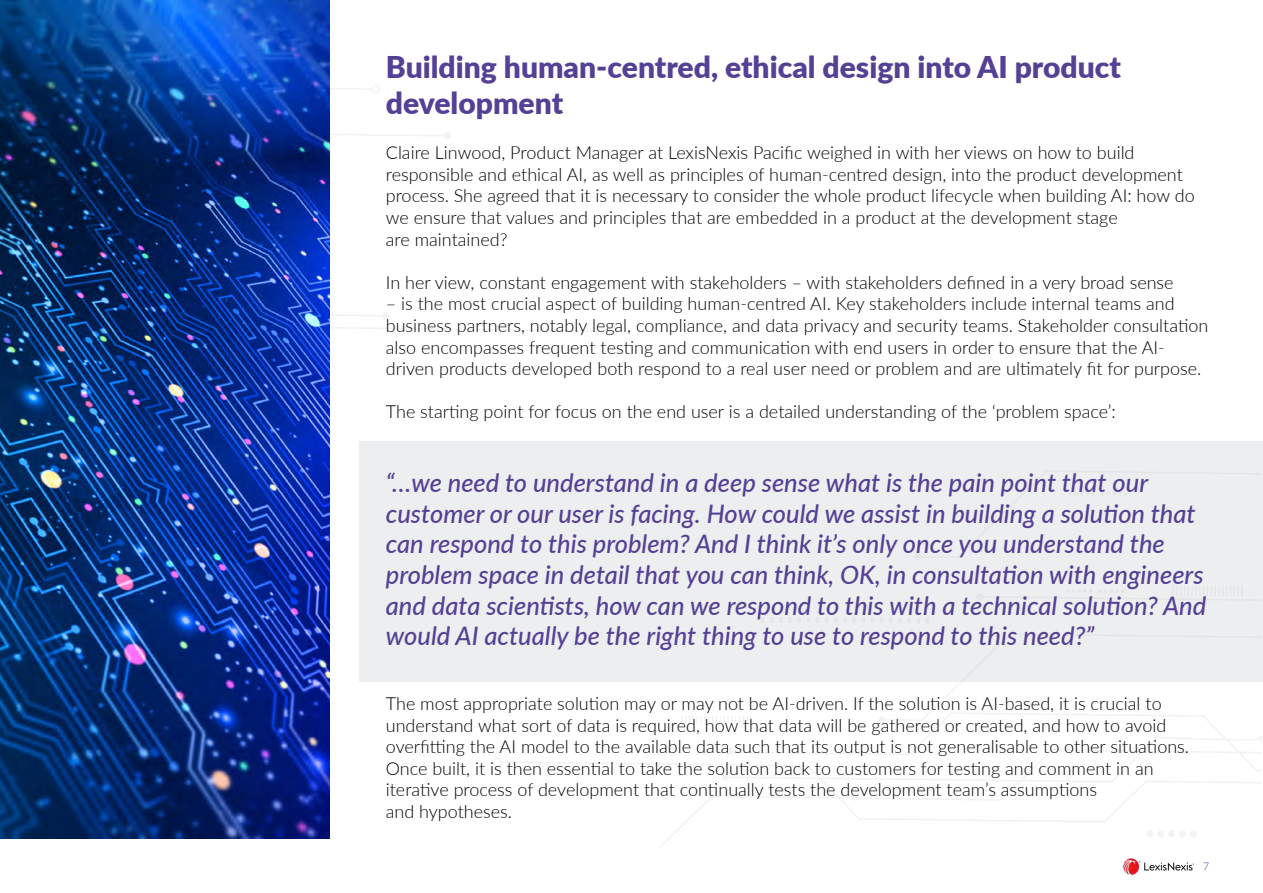
<style>
.page{position:relative;width:1263px;height:893px;background:#fff}
.page>*{position:absolute;margin:0;border:0;box-sizing:border-box;transform-origin:0 0}
.t1{font:900 30px/36px "Lato";color:#544095}
.t2{font:italic 500 25.5px/30.6px "Lato";color:#544095}
.t3{font:300 18px/21.6px "Lato";color:#000}
.t4{font:300 10.5px "Lato";color:#533f94}
</style>
<div class="page">
<img style="left:1123px;top:858px;width:71px;height:17px">
<svg style="left:882px;top:681px;width:379px;height:31px"></svg>
<svg style="left:587px;top:763px;width:547px;height:85px"></svg>
<svg style="left:493px;top:758px;width:9px;height:8px"></svg>
<svg style="left:1147px;top:831px;width:49px;height:6px"></svg>
<svg style="left:681px;top:712px;width:580px;height:81px"></svg>
<div style="left:444px;top:132px;width:7px;height:7px;background:#f3f3f3;border-radius:50%"></div>
<div style="left:359px;top:441px;width:904px;height:240px;background:#edeeef"></div>
<img style="left:0;top:0;width:330px;height:839px">
<h1 class="t1" style="left:386px;top:48px;width:737px">Building human-centred, ethical design into AI product development</h1>
<p class="t3" style="left:386px;top:141px;width:810px">Claire Linwood, Product Manager at LexisNexis Pacific weighed in with her views on how to build responsible and ethical AI, as well as principles of human-centred design, into the product development process. She agreed that it is necessary to consider the whole product lifecycle when building AI: how do we ensure that values and principles that are embedded in a product at the development stage<br>are maintained?</p>
<p class="t3" style="left:386px;top:271px;width:789px">In her view, constant engagement with stakeholders – with stakeholders defined in a very broad sense</p>
<p class="t3" style="left:386px;top:292px;width:824px">– is the most crucial aspect of building human-centred AI. Key stakeholders include internal teams and business partners, notably legal, compliance, and data privacy and security teams. Stakeholder consultation also encompasses frequent testing and communication with end users in order to ensure that the AI&shy;driven products developed both respond to a real user need or problem and are ultimately fit for purpose.</p>
<p class="t3" style="left:386px;top:400px;width:731px">The starting point for focus on the end user is a detailed understanding of the ‘problem space’:</p>
<p class="t2" style="left:386px;top:466px;width:822px">“…we need to understand in a deep sense what is the pain point that our customer or our user is facing. How could we assist in building a solution that can respond to this problem? And I think it’s only once you understand the problem space in detail that you can think, OK, in consultation with engineers and data scientists, how can we respond to this with a technical solution? And would AI actually be the right thing to use to respond to this need?”</p>
<p class="t3" style="left:386px;top:692px;width:805px">The most appropriate solution may or may not be AI-driven. If the solution is AI-based, it is crucial to understand what sort of data is required, how that data will be gathered or created, and how to avoid overfitting the AI model to the available data such that its output is not generalisable to other situations.<br>Once built, it is then essential to take the solution back to customers for testing and comment in an iterative process of development that continually tests the development team’s assumptions<br>and hypotheses.</p>
<p class="t4" style="left:1203px;top:859px;width:8px">7</p>
</div>
